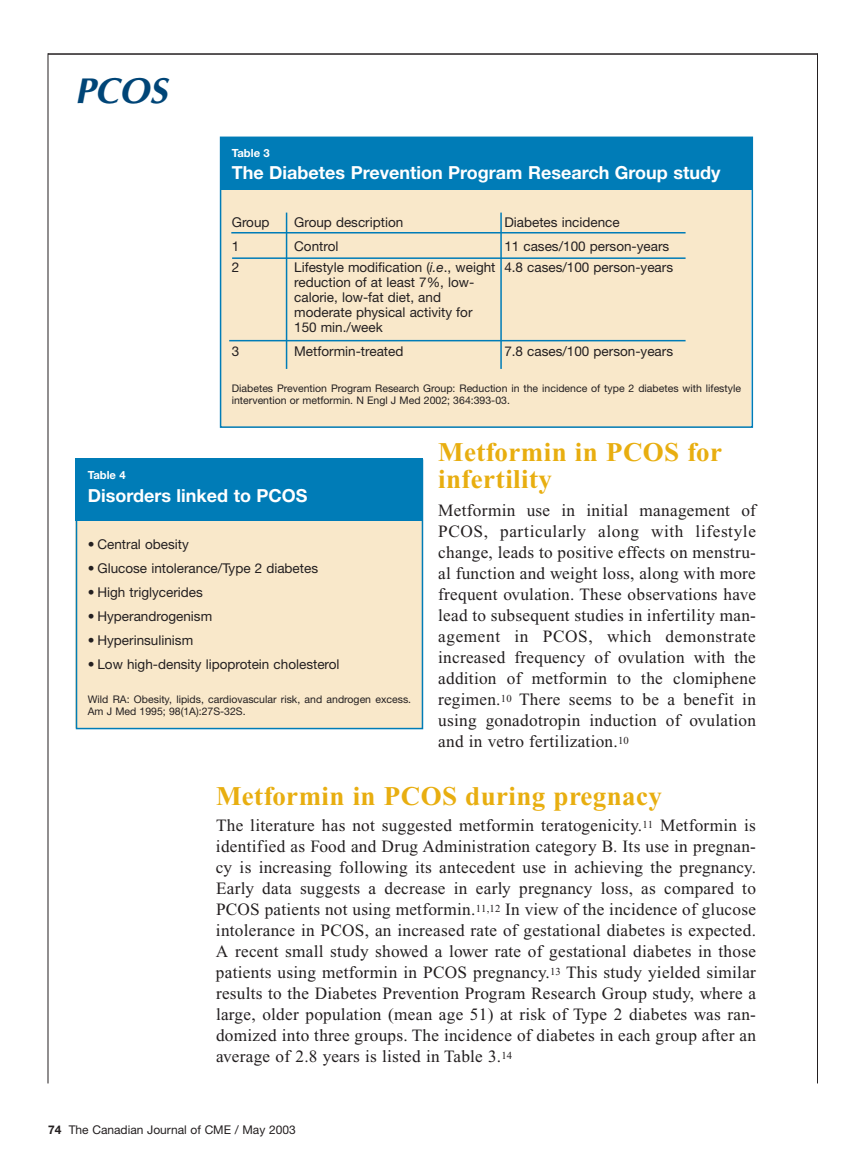
<style>
.page{position:relative;width:864px;height:1175px;background:#fff}
.page>*{position:absolute;margin:0;border:0;box-sizing:border-box;transform-origin:0 0}
.t1{font:italic 700 36px "Optima";color:#004577}
.t2{font:700 27px/27px "Times New Roman";letter-spacing:.015em;color:#e8ae10}
.t3{font:700 18px "Helvetica Neue";color:#fff}
.t4{font:17.25px/21px "Times New Roman";letter-spacing:.015em;color:#231f20;text-align:justify}
.t5{font:13.5px/15px "Helvetica Neue";color:#231f20}
.t6{font:12px "Helvetica Neue";color:#231f20}
.t7{font:700 11.25px "Helvetica Neue";color:#fff}
.t8{font:10.5px/12px "Helvetica Neue";color:#231f20}
.s1{font-style:italic}
.s2{font-weight:700}
</style>
<div class="page">
<hr style="left:48px;top:53px;width:770px;height:2px;background:#231f20">
<hr style="left:48px;top:53px;width:1px;height:1030px;background:#231f20">
<hr style="left:817px;top:53px;width:1px;height:1030px;background:#231f20">
<div style="left:221px;top:189px;width:530px;height:238px;background:#f9e8ca"></div>
<div style="left:220px;top:137px;width:531px;height:52px;background:#007cb7"></div>
<hr style="left:232px;top:257px;width:454px;height:2px;background:#007cb7">
<hr style="left:229px;top:340px;width:457px;height:1px;background:#007cb7">
<hr style="left:286px;top:213px;width:1px;height:156px;background:#007cb7">
<hr style="left:500px;top:213px;width:2px;height:156px;background:#007cb7">
<hr style="left:231px;top:232px;width:455px;height:1px;background:#007cb7">
<div style="left:220px;top:136px;width:533px;height:292px;border:2px solid #007cb7"></div>
<div style="left:76px;top:503px;width:347px;height:225px;background:#f9e8ca"></div>
<div style="left:76px;top:459px;width:347px;height:62px;background:#007cb7"></div>
<div style="left:76px;top:459px;width:347px;height:270px;border:2px solid #007cb7"></div>
<h1 class="t1" style="left:75px;top:75px;width:94px">PCOS</h1>
<p class="t7" style="left:232px;top:148px;width:40px">Table 3</p>
<p class="t3" style="left:232px;top:166px;width:490px">The Diabetes Prevention Program Research Group study</p>
<p class="t5" style="left:232px;top:216px;width:39px">Group</p>
<p class="t5" style="left:294px;top:216px;width:111px">Group description</p>
<p class="t5" style="left:504px;top:216px;width:117px">Diabetes incidence</p>
<p class="t5" style="left:232px;top:240px;width:9px">1</p>
<p class="t5" style="left:294px;top:240px;width:46px">Control</p>
<p class="t5" style="left:504px;top:240px;width:166px">11 cases/100 person-years</p>
<p class="t5" style="left:232px;top:261px;width:9px">2</p>
<p class="t5" style="left:294px;top:261px;width:380px">Lifestyle modification (<span class="s1">i.e</span>., weight 4.8 cases/100 person-years reduction of at least 7%, low-<br>calorie, low-fat diet, and<br>moderate physical activity for<br>150 min./week</p>
<p class="t5" style="left:232px;top:345px;width:9px">3</p>
<p class="t5" style="left:294px;top:345px;width:111px">Metformin-treated</p>
<p class="t5" style="left:504px;top:345px;width:170px">7.8 cases/100 person-years</p>
<p class="t8" style="left:232px;top:383px;width:511px">Diabetes Prevention Program Research Group: Reduction in the incidence of type 2 diabetes with lifestyle intervention or metformin. N Engl J Med 2002; 364:393-03.</p>
<h2 class="t2" style="left:438px;top:441px;width:285px">Metformin in PCOS for infertility</h2>
<p class="t4" style="left:438px;top:501px;width:319px">Metformin use in initial management of PCOS, particularly along with lifestyle change, leads to positive effects on menstru&shy;al function and weight loss, along with more frequent ovulation. These observations have lead to subsequent studies in infertility man&shy;agement in PCOS, which demonstrate increased frequency of ovulation with the addition of metformin to the clomiphene regimen.<sup>10</sup> There seems to be a benefit in using gonadotropin induction of ovulation and in vetro fertilization.<sup>10</sup></p>
<h2 class="t2" style="left:216px;top:785px;width:448px">Metformin in PCOS during pregnacy</h2>
<p class="t4" style="left:216px;top:816px;width:542px">The literature has not suggested metformin teratogenicity.<sup>11</sup> Metformin is identified as Food and Drug Administration category B. Its use in pregnan&shy;cy is increasing following its antecedent use in achieving the pregnancy.<br>Early data suggests a decrease in early pregnancy loss, as compared to PCOS patients not using metformin.<sup>11,12</sup> In view of the incidence of glucose intolerance in PCOS, an increased rate of gestational diabetes is expected.<br>A recent small study showed a lower rate of gestational diabetes in those patients using metformin in PCOS pregnancy.<sup>13</sup> This study yielded similar results to the Diabetes Prevention Program Research Group study, where a large, older population (mean age 51) at risk of Type 2 diabetes was ran&shy;domized into three groups. The incidence of diabetes in each group after an average of 2.8 years is listed in Table 3.<sup>14</sup></p>
<p class="t7" style="left:88px;top:471px;width:40px">Table 4</p>
<p class="t3" style="left:88px;top:489px;width:221px">Disorders linked to PCOS</p>
<p class="t5" style="left:88px;top:537px;width:103px">• Central obesity</p>
<p class="t5" style="left:88px;top:561px;width:232px">• Glucose intolerance/Type 2 diabetes</p>
<p class="t5" style="left:88px;top:585px;width:117px">• High triglycerides</p>
<p class="t5" style="left:88px;top:609px;width:126px">• Hyperandrogenism</p>
<p class="t5" style="left:88px;top:633px;width:107px">• Hyperinsulinism</p>
<p class="t5" style="left:88px;top:657px;width:253px">• Low high-density lipoprotein cholesterol</p>
<p class="t8" style="left:88px;top:694px;width:325px">Wild RA: Obesity, lipids, cardiovascular risk, and androgen excess.<br>Am J Med 1995; 98(1A):27S-32S.</p>
<p class="t6" style="left:48px;top:1125px;width:249px"><span class="s2">74</span> The Canadian Journal of CME / May 2003</p>
</div>
